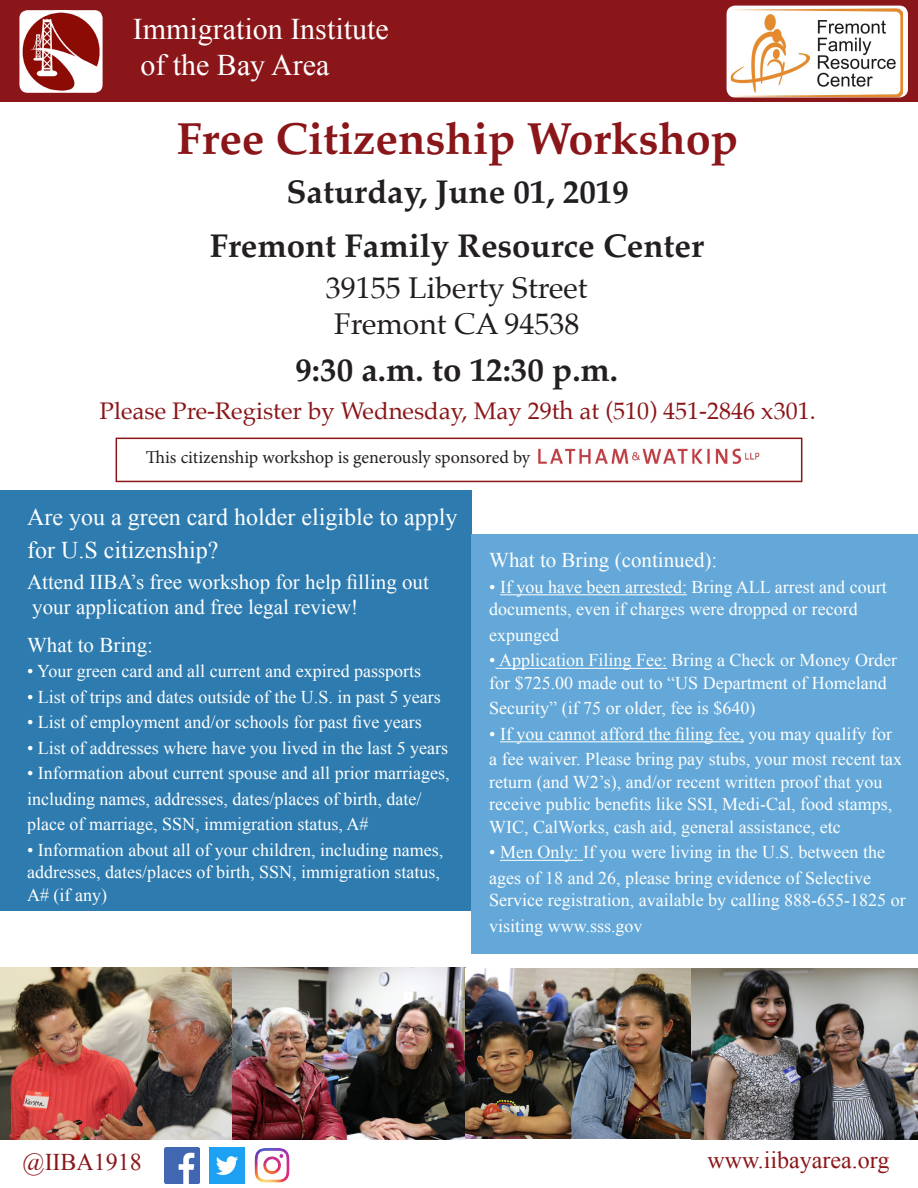
<style>
.page{position:relative;width:918px;height:1188px;background:#fff}
.page>*{position:absolute;margin:0;border:0;box-sizing:border-box;transform-origin:0 0}
.t1{font:700 45px "Palatino";color:#8a1619}
.t2{font:700 33px "Palatino";color:#231f20}
.t3{font:30px "Times New Roman";color:#fff}
.t4{font:30px "Palatino";color:#231f20}
.t5{font:24px "Palatino";color:#8a1619}
.t6{font:24px/32.4px "Times New Roman";color:#fff}
.t7{font:24px "Times New Roman";color:#8a1619}
.t8{font:21px "Times New Roman";color:#fff}
.t9{font:18px/22.5px "Times New Roman";color:#fff}
.t10{font:18px "Minion Pro";letter-spacing:-.005em;color:#231f20}
</style>
<div class="page">
<div style="left:0;top:0;width:918px;height:102px;background:#8a1619"></div>
<div style="left:0;top:490px;width:472px;height:420px;background:#2d7baf"></div>
<div style="left:472px;top:534px;width:446px;height:419px;background:#63a8d8"></div>
<img style="left:19px;top:10px;width:84px;height:83px">
<img style="left:0;top:968px;width:691px;height:171px">
<img style="left:691px;top:968px;width:227px;height:171px">
<img style="left:164px;top:1148px;width:36px;height:35px">
<img style="left:209px;top:1148px;width:36px;height:35px">
<img style="left:254px;top:1148px;width:36px;height:35px">
<hr style="left:500px;top:594px;width:187px;height:1px;background:#fff">
<hr style="left:499px;top:668px;width:168px;height:1px;background:#fff">
<hr style="left:500px;top:741px;width:244px;height:1px;background:#fff">
<hr style="left:500px;top:860px;width:83px;height:1px;background:#fff">
<div style="left:727px;top:6px;width:181px;height:91px;background:#fff;border-radius:9px"></div>
<img style="left:731px;top:8px;width:172px;height:89px">
<img style="left:538px;top:448px;width:222px;height:16px">
<div style="left:116px;top:438px;width:686px;height:44px;border:2px solid #8a1619"></div>
<p class="t3" style="left:133px;top:9px;width:257px">Immigration Institute</p>
<p class="t3" style="left:140px;top:45px;width:191px">of the Bay Area</p>
<p class="t1" style="left:177px;top:100px;width:563px">Free Citizenship Workshop</p>
<p class="t2" style="left:286px;top:163px;width:344px">Saturday, June 01, 2019</p>
<p class="t2" style="left:210px;top:218px;width:496px">Fremont Family Resource Center</p>
<p class="t4" style="left:326px;top:263px;width:263px">39155 Liberty Street</p>
<p class="t4" style="left:334px;top:299px;width:247px">Fremont CA 94538</p>
<p class="t2" style="left:295px;top:342px;width:324px">9:30 a.m. to 12:30 p.m.</p>
<p class="t5" style="left:100px;top:390px;width:718px">Please Pre-Register by Wednesday, May 29th at (510) 451-2846 x301.</p>
<p class="t10" style="left:146px;top:445px;width:386px">This citizenship workshop is generously sponsored by</p>
<p class="t6" style="left:27px;top:501px;width:432px">Are you a green card holder eligible to apply for U.S citizenship?</p>
<p class="t8" style="left:27px;top:568px;width:403px">Attend IIBA’s free workshop for help filling out</p>
<p class="t8" style="left:32px;top:593px;width:327px">your application and free legal review!</p>
<p class="t8" style="left:27px;top:631px;width:127px">What to Bring:</p>
<p class="t9" style="left:27px;top:660px;width:396px">• Your green card and all current and expired passports</p>
<p class="t9" style="left:27px;top:685px;width:415px">• List of trips and dates outside of the U.S. in past 5 years</p>
<p class="t9" style="left:27px;top:711px;width:396px">• List of employment and/or schools for past five years</p>
<p class="t9" style="left:27px;top:736px;width:423px">• List of addresses where have you lived in the last 5 years</p>
<p class="t9" style="left:27px;top:760px;width:424px;line-height:25.5px">• Information about current spouse and all prior marriages, including names, addresses, dates/places of birth, date/ place of marriage, SSN, immigration status, A#</p>
<p class="t9" style="left:27px;top:838px;width:418px">• Information about all of your children, including names, addresses, dates/places of birth, SSN, immigration status,<br>A# (if any)</p>
<p class="t8" style="left:489px;top:546px;width:230px">What to Bring (continued):</p>
<p class="t9" style="left:489px;top:575px;width:399px">• If you have been arrested: Bring ALL arrest and court documents, even if charges were dropped or record</p>
<p class="t9" style="left:489px;top:623px;width:71px">expunged</p>
<p class="t9" style="left:489px;top:649px;width:409px">• Application Filing Fee: Bring a Check or Money Order for $725.00 made out to “US Department of Homeland</p>
<p class="t9" style="left:489px;top:697px;width:268px">Security” (if 75 or older, fee is $640)</p>
<p class="t9" style="left:489px;top:721px;width:414px;line-height:25.5px">• If you cannot afford the filing fee, you may qualify for a fee waiver. Please bring pay stubs, your most recent tax</p>
<p class="t9" style="left:489px;top:770px;width:404px">return (and W2’s), and/or recent written proof that you receive public benefits like SSI, Medi-Cal, food stamps,<br>WIC, CalWorks, cash aid, general assistance, etc</p>
<p class="t9" style="left:489px;top:839px;width:397px;line-height:25.5px">• Men Only: If you were living in the U.S. between the ages of 18 and 26, please bring evidence of Selective</p>
<p class="t9" style="left:489px;top:887px;width:418px;line-height:25.5px">Service registration, available by calling 888-655-1825 or visiting www.sss.gov</p>
<p class="t7" style="left:23px;top:1146px;width:121px">@IIBA1918</p>
<p class="t7" style="left:707px;top:1144px;width:183px">www.iibayarea.org</p>
</div>
